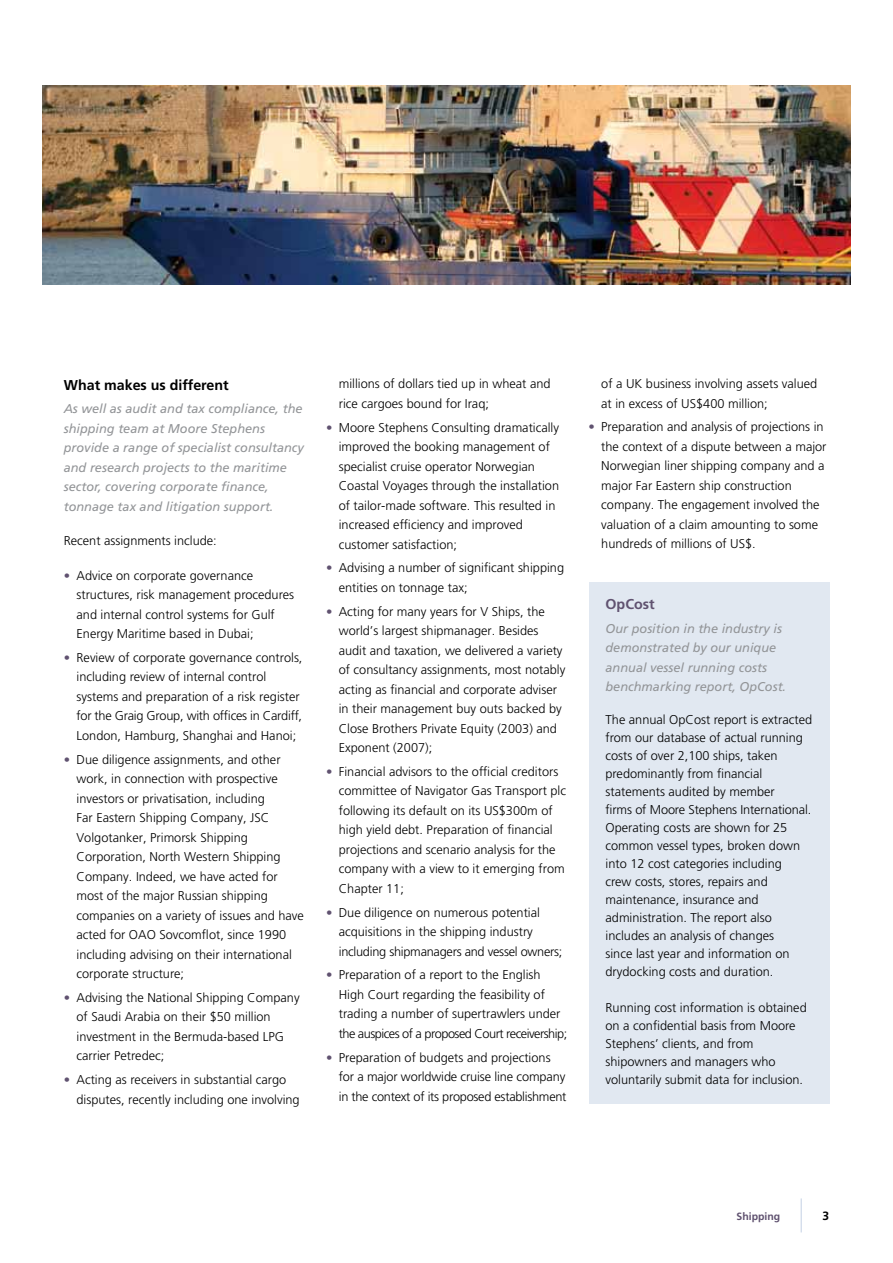
<style>
.page{position:relative;width:893px;height:1263px;background:#fff}
.page>*{position:absolute;margin:0;border:0;box-sizing:border-box;transform-origin:0 0}
.t1{font:700 14.25px "Frutiger LT Std";color:#000}
.t2{font:700 14.25px "Frutiger";color:#605270}
.t3{font:300 12.75px/19.5px "Frutiger LT Std";color:#000}
.t4{font:italic 12.75px/19.5px "Frutiger LT Std";color:#939598}
.t5{font:700 12px "Frutiger";color:#000}
.t6{font:700 10.5px "Frutiger";color:#605270}
.s1{font-family:"Frutiger";color:#605270}
</style>
<div class="page">
<hr style="left:801px;top:1198px;width:1px;height:34px;background:#c3d0e4">
<div style="left:588px;top:581px;width:241px;height:522px;background:#e1e8f1"></div>
<img style="left:43px;top:85px;width:807px;height:200px">
<p class="t1" style="left:64px;top:376px;width:166px">What makes us different</p>
<p class="t4" style="left:64px;top:399px;width:242px">As well as audit and tax compliance, the shipping team at Moore Stephens provide a range of specialist consultancy and research projects to the maritime sector, covering corporate finance, tonnage tax and litigation support.</p>
<p class="t3" style="left:64px;top:531px;width:155px">Recent assignments include:</p>
<p class="t3" style="left:77px;top:566px;width:219px;text-indent:-13px"><span class="s1">•</span> Advice on corporate governance structures, risk management procedures and internal control systems for Gulf Energy Maritime based in Dubai;</p>
<p class="t3" style="left:77px;top:648px;width:227px;text-indent:-13px"><span class="s1">•</span> Review of corporate governance controls, including review of internal control systems and preparation of a risk register for the Graig Group, with offices in Cardiff, London, Hamburg, Shanghai and Hanoi;</p>
<p class="t3" style="left:77px;top:750px;width:229px;text-indent:-13px"><span class="s1">•</span> Due diligence assignments, and other work, in connection with prospective investors or privatisation, including<br>Far Eastern Shipping Company, JSC Volgotanker, Primorsk Shipping Corporation, North Western Shipping Company. Indeed, we have acted for most of the major Russian shipping companies on a variety of issues and have acted for OAO Sovcomflot, since 1990 including advising on their international corporate structure;</p>
<p class="t3" style="left:77px;top:988px;width:225px;text-indent:-13px"><span class="s1">•</span> Advising the National Shipping Company of Saudi Arabia on their $50 million investment in the Bermuda-based LPG carrier Petredec;</p>
<p class="t3" style="left:77px;top:1070px;width:225px;text-indent:-13px"><span class="s1">•</span> Acting as receivers in substantial cargo disputes, recently including one involving</p>
<p class="t3" style="left:339px;top:374px;width:213px">millions of dollars tied up in wheat and rice cargoes bound for Iraq;</p>
<p class="t3" style="left:339px;top:418px;width:222px;text-indent:-13px"><span class="s1">•</span> Moore Stephens Consulting dramatically improved the booking management of specialist cruise operator Norwegian Coastal Voyages through the installation of tailor-made software. This resulted in increased efficiency and improved customer satisfaction;</p>
<p class="t3" style="left:339px;top:558px;width:227px;text-indent:-13px"><span class="s1">•</span> Advising a number of significant shipping entities on tonnage tax;</p>
<p class="t3" style="left:339px;top:602px;width:228px;text-indent:-13px"><span class="s1">•</span> Acting for many years for V Ships, the world’s largest shipmanager. Besides audit and taxation, we delivered a variety of consultancy assignments, most notably acting as financial and corporate adviser in their management buy outs backed by Close Brothers Private Equity (2003) and Exponent (2007);</p>
<p class="t3" style="left:339px;top:762px;width:229px;text-indent:-13px"><span class="s1">•</span> Financial advisors to the official creditors committee of Navigator Gas Transport plc following its default on its US$300m of high yield debt. Preparation of financial projections and scenario analysis for the company with a view to it emerging from Chapter 11;</p>
<p class="t3" style="left:339px;top:902px;width:225px;text-indent:-13px"><span class="s1">•</span> Due diligence on numerous potential acquisitions in the shipping industry including shipmanagers and vessel owners;</p>
<p class="t3" style="left:339px;top:965px;width:230px;text-indent:-13px"><span class="s1">•</span> Preparation of a report to the English High Court regarding the feasibility of trading a number of supertrawlers under the auspices of a proposed Court receivership;</p>
<p class="t3" style="left:339px;top:1047px;width:229px;text-indent:-13px"><span class="s1">•</span> Preparation of budgets and projections for a major worldwide cruise line company in the context of its proposed establishment</p>
<p class="t3" style="left:601px;top:374px;width:218px">of a UK business involving assets valued at in excess of US$400 million;</p>
<p class="t3" style="left:601px;top:417px;width:227px;text-indent:-13px"><span class="s1">•</span> Preparation and analysis of projections in the context of a dispute between a major Norwegian liner shipping company and a major Far Eastern ship construction company. The engagement involved the valuation of a claim amounting to some hundreds of millions of US$.</p>
<p class="t2" style="left:605px;top:596px;width:51px">OpCost</p>
<p class="t4" style="left:605px;top:619px;width:182px">Our position in the industry is demonstrated by our unique annual vessel running costs benchmarking report, OpCost.</p>
<p class="t3" style="left:605px;top:711px;width:208px;line-height:18px">The annual OpCost report is extracted from our database of actual running costs of over 2,100 ships, taken predominantly from financial statements audited by member<br>firms of Moore Stephens International.<br>Operating costs are shown for 25 common vessel types, broken down into 12 cost categories including<br>crew costs, stores, repairs and maintenance, insurance and administration. The report also includes an analysis of changes<br>since last year and information on drydocking costs and duration.</p>
<p class="t3" style="left:605px;top:999px;width:203px;line-height:18px">Running cost information is obtained on a confidential basis from Moore Stephens’ clients, and from shipowners and managers who voluntarily submit data for inclusion.</p>
<p class="t6" style="left:736px;top:1210px;width:45px">Shipping</p>
<p class="t5" style="left:822px;top:1209px;width:8px">3</p>
</div>
